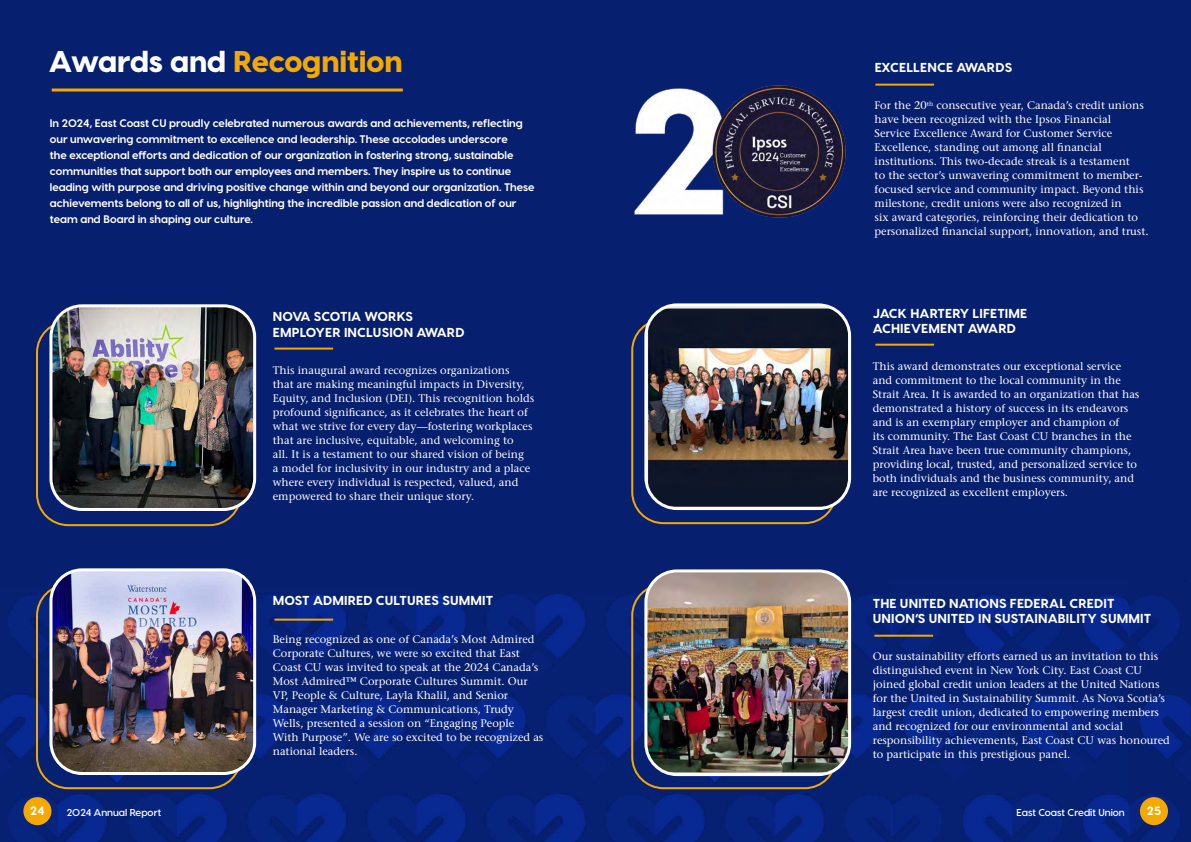
<style>
.page{position:relative;width:1191px;height:842px;background:#061f6f}
.page>*{position:absolute;margin:0;border:0;box-sizing:border-box;transform-origin:0 0}
.t1{font:800 30px "Visby CF";letter-spacing:-.01em;color:#f4a900}
.t2{font:800 13px/15.6px "Visby CF";letter-spacing:.01em;color:#fff}
.t3{font:800 12px "Visby CF";color:#fff}
.t4{font:500 11px/14px "Stone Serif Std";color:#fff}
.t5{font:700 11px/16px "Visby CF";color:#fff}
.t6{font:600 10px "Visby CF";color:#fff}
.s1{color:#fff}
</style>
<div class="page">
<img style="left:0;top:588px;width:256px;height:254px">
<img style="left:196px;top:594px;width:696px;height:248px">
<hr style="left:274px;top:619px;width:59px;height:2px;background:#f4a900">
<hr style="left:875px;top:344px;width:59px;height:2px;background:#f4a900">
<hr style="left:875px;top:84px;width:59px;height:2px;background:#f4a900">
<div style="left:36px;top:320px;width:206px;height:206px;border:2px solid #f4a900;border-radius:31px"></div>
<img style="left:53px;top:308px;width:202px;height:199px">
<div style="left:49px;top:304px;width:207px;height:207px;border:3px solid #fff;border-radius:31px"></div>
<div style="left:36px;top:583px;width:206px;height:206px;border:2px solid #f4a900;border-radius:31px"></div>
<img style="left:51px;top:572px;width:204px;height:201px">
<div style="left:49px;top:568px;width:207px;height:207px;border:3px solid #fff;border-radius:31px"></div>
<div style="left:631px;top:583px;width:206px;height:206px;border:2px solid #f4a900;border-radius:31px"></div>
<img style="left:646px;top:573px;width:203px;height:199px">
<div style="left:644px;top:569px;width:207px;height:207px;border:3px solid #fff;border-radius:31px"></div>
<div style="left:631px;top:318px;width:206px;height:206px;border:2px solid #f4a900;border-radius:31px"></div>
<img style="left:648px;top:309px;width:199px;height:197px">
<div style="left:644px;top:303px;width:207px;height:207px;border:3px solid #fff;border-radius:31px"></div>
<img style="left:892px;top:594px;width:237px;height:248px">
<hr style="left:874px;top:635px;width:59px;height:2px;background:#f4a900">
<img style="left:634px;top:85px;width:212px;height:133px">
<img style="left:1129px;top:595px;width:62px;height:247px">
<hr style="left:52px;top:89px;width:351px;height:3px;background:#f4a900">
<hr style="left:274px;top:348px;width:59px;height:2px;background:#f4a900">
<div style="left:23px;top:797px;width:28px;height:28px;background:#f4a900;border-radius:50%"></div>
<div style="left:1140px;top:797px;width:28px;height:28px;background:#f4a900;border-radius:50%"></div>
<h1 class="t1" style="left:49px;top:42px;width:355px"><span class="s1">Awards and</span> Recognition</h1>
<p class="t5" style="left:50px;top:115px;width:486px">In 2024, East Coast CU proudly celebrated numerous awards and achievements, reflecting our unwavering commitment to excellence and leadership. These accolades underscore<br>the exceptional efforts and dedication of our organization in fostering strong, sustainable communities that support both our employees and members. They inspire us to continue leading with purpose and driving positive change within and beyond our organization. These achievements belong to all of us, highlighting the incredible passion and dedication of our team and Board in shaping our culture.</p>
<p class="t2" style="left:273px;top:309px;width:193px">NOVA SCOTIA WORKS<br>EMPLOYER INCLUSION AWARD</p>
<p class="t4" style="left:273px;top:363px;width:263px">This inaugural award recognizes organizations<br>that are making meaningful impacts in Diversity, Equity, and Inclusion (DEI). This recognition holds profound significance, as it celebrates the heart of what we strive for every day—fostering workplaces that are inclusive, equitable, and welcoming to<br>all. It is a testament to our shared vision of being<br>a model for inclusivity in our industry and a place where every individual is respected, valued, and empowered to share their unique story.</p>
<p class="t2" style="left:273px;top:593px;width:222px">MOST ADMIRED CULTURES SUMMIT</p>
<p class="t4" style="left:273px;top:632px;width:272px">Being recognized as one of Canada’s Most Admired Corporate Cultures, we were so excited that East Coast CU was invited to speak at the 2024 Canada’s Most Admired™ Corporate Cultures Summit. Our VP, People &amp; Culture, Layla Khalil, and Senior Manager Marketing &amp; Communications, Trudy Wells, presented a session on “Engaging People<br>With Purpose”. We are so excited to be recognized as national leaders.</p>
<p class="t2" style="left:874px;top:60px;width:139px">EXCELLENCE AWARDS</p>
<p class="t4" style="left:874px;top:98px;width:275px">For the 20<sup>th</sup> consecutive year, Canada’s credit unions have been recognized with the Ipsos Financial Service Excellence Award for Customer Service Excellence, standing out among all financial institutions. This two-decade streak is a testament<br>to the sector’s unwavering commitment to member&shy;focused service and community impact. Beyond this milestone, credit unions were also recognized in<br>six award categories, reinforcing their dedication to personalized financial support, innovation, and trust.</p>
<p class="t2" style="left:873px;top:305px;width:156px">JACK HARTERY LIFETIME<br>ACHIEVEMENT AWARD</p>
<p class="t4" style="left:872px;top:359px;width:268px">This award demonstrates our exceptional service and commitment to the local community in the Strait Area. It is awarded to an organization that has demonstrated a history of success in its endeavors and is an exemplary employer and champion of<br>its community. The East Coast CU branches in the Strait Area have been true community champions, providing local, trusted, and personalized service to both individuals and the business community, and are recognized as excellent employers.</p>
<p class="t2" style="left:873px;top:595px;width:280px">THE UNITED NATIONS FEDERAL CREDIT<br>UNION’S UNITED IN SUSTAINABILITY SUMMIT</p>
<p class="t4" style="left:872px;top:649px;width:299px">Our sustainability efforts earned us an invitation to this distinguished event in New York City. East Coast CU joined global credit union leaders at the United Nations for the United in Sustainability Summit. As Nova Scotia’s largest credit union, dedicated to empowering members and recognized for our environmental and social responsibility achievements, East Coast CU was honoured to participate in this prestigious panel.</p>
<p class="t3" style="left:30px;top:803px;width:16px">24</p>
<p class="t6" style="left:67px;top:806px;width:96px">2024 Annual Report</p>
<p class="t6" style="left:1016px;top:806px;width:110px">East Coast Credit Union</p>
<p class="t3" style="left:1146px;top:803px;width:16px">25</p>
</div>
